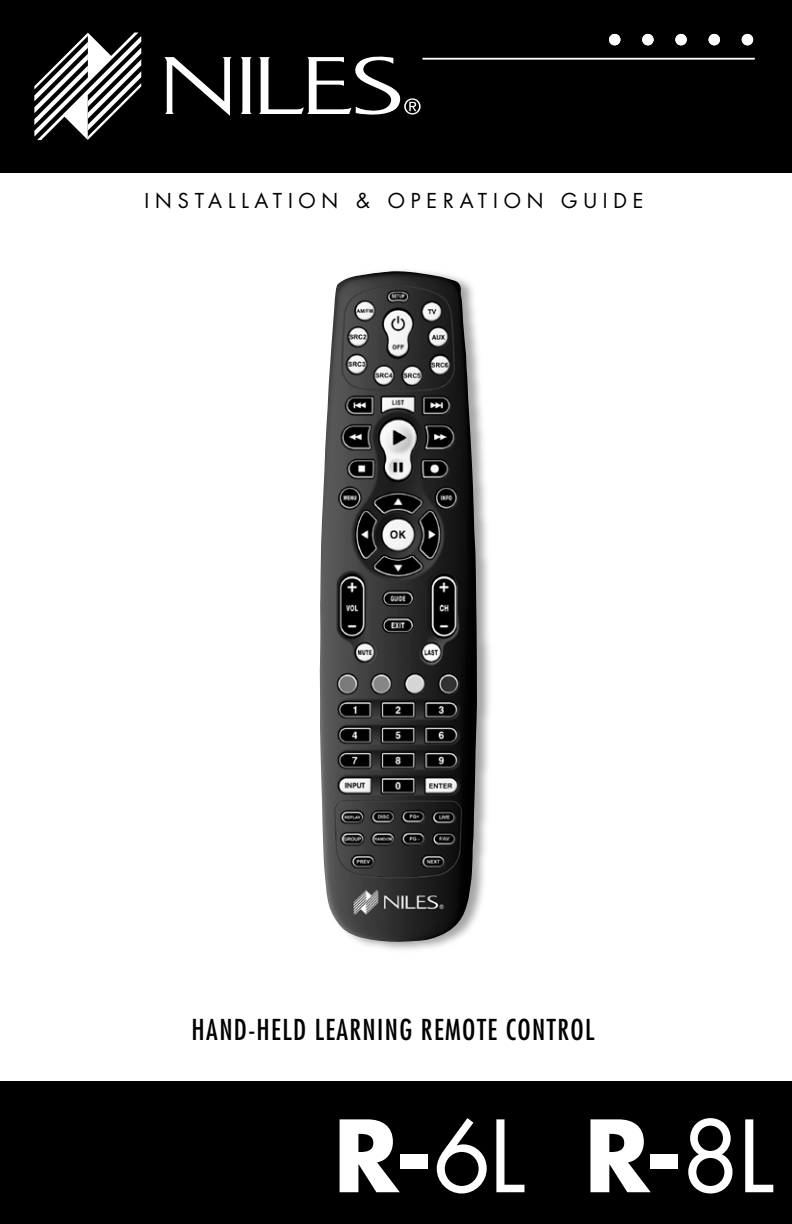
<style>
.page{position:relative;width:792px;height:1224px;background:#fff}
.page>*{position:absolute;margin:0;border:0;box-sizing:border-box;transform-origin:0 0}
.t1{font:700 96.6px "Futura Std";color:#fff}
.t2{font:condensed 28px "Futura Std";letter-spacing:.05em;color:#000}
.t3{font:20px "Futura Std";letter-spacing:.29em;color:#000}
.s1{font-weight:400}
</style>
<div class="page">
<div style="left:318px;top:266px;width:176px;height:688px;background:#000;opacity:.36"></div>
<img style="left:319px;top:271px;width:158px;height:671px">
<div style="left:0;top:1081px;width:792px;height:143px;background:#000"></div>
<div style="left:0;top:0;width:792px;height:173px;background:#000"></div>
<svg style="left:34px;top:33px;width:107px;height:107px"></svg>
<svg style="left:164px;top:57px;width:68px;height:59px"></svg>
<svg style="left:241px;top:57px;width:11px;height:57px"></svg>
<svg style="left:259px;top:56px;width:162px;height:59px"></svg>
<div style="left:609px;top:34px;width:11px;height:11px;background:#fff;border-radius:50%"></div>
<div style="left:642px;top:34px;width:12px;height:11px;background:#fff;border-radius:50%"></div>
<div style="left:675px;top:34px;width:12px;height:11px;background:#fff;border-radius:50%"></div>
<div style="left:709px;top:34px;width:11px;height:11px;background:#fff;border-radius:50%"></div>
<div style="left:742px;top:34px;width:11px;height:11px;background:#fff;border-radius:50%"></div>
<hr style="left:423px;top:58px;width:332px;height:1px;background:#fff">
<p class="t3" style="left:145px;top:187px;width:500px">INSTALLATION &amp; OPERATION GUIDE</p>
<p class="t2" style="left:192px;top:1013px;width:404px">HAND-HELD LEARNING REMOTE CONTROL</p>
<p class="t1" style="left:333px;top:1092px;width:442px">R-<span class="s1">6L</span> R-<span class="s1">8L</span></p>
</div>
